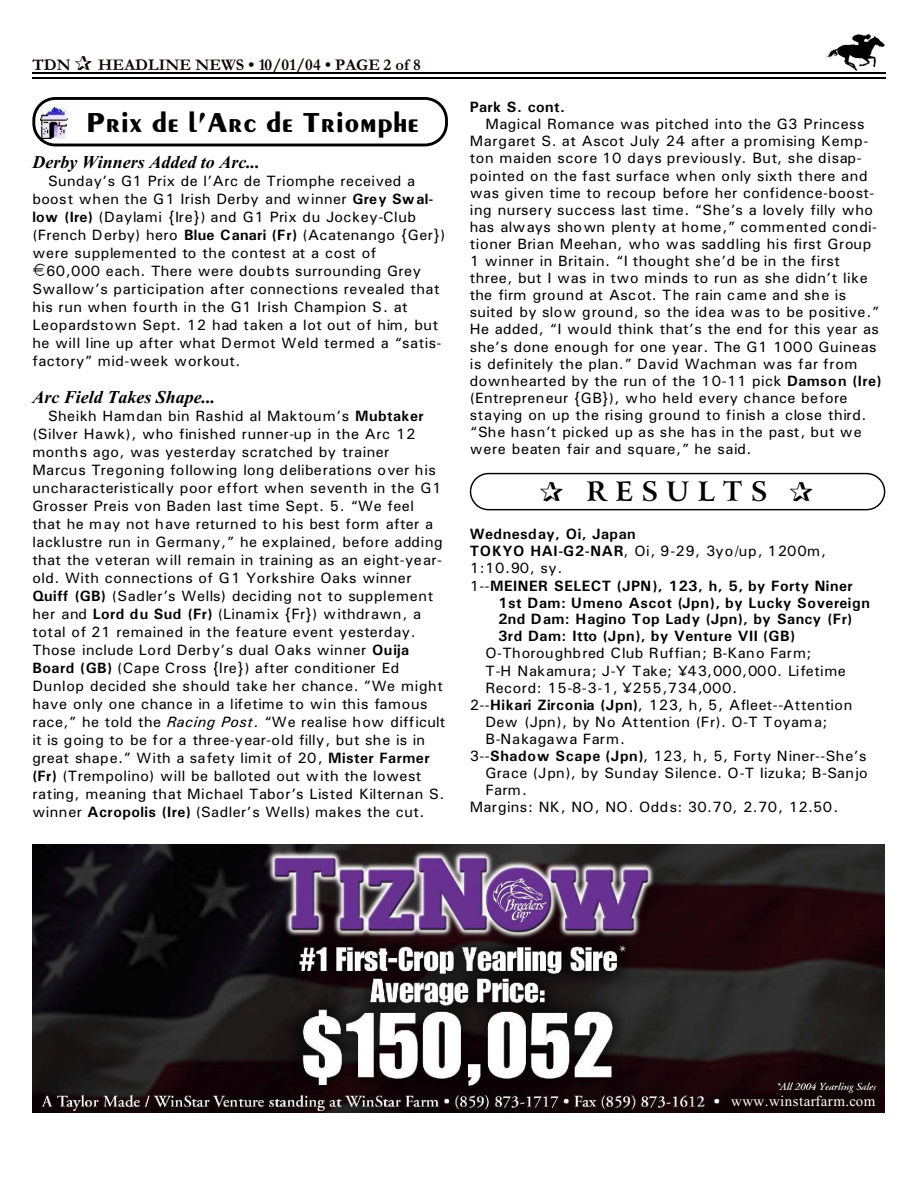
<style>
.page{position:relative;width:918px;height:1188px;background:#fff}
.page>*{position:absolute;margin:0;border:0;box-sizing:border-box;transform-origin:0 0}
.t1{font:700 27px "Penoir";letter-spacing:.045em;color:#000}
.t2{font:700 27px "Arrus BT";letter-spacing:.295em;color:#000}
.t3{font:italic 700 18px "Times New Roman";color:#000}
.t4{font:700 16.5px "Garamond";letter-spacing:.005em;color:#0f0000}
.t5{font:15px/18px "Univers";letter-spacing:.03em;color:#000}
.t6{font:700 15px "Univers";letter-spacing:.03em;color:#000}
.t7{font:15px "Univers";letter-spacing:.06em;color:#000}
.t8{font:15px "Univers";letter-spacing:.01em;color:#000}
.t9{font:15px "Times New Roman";letter-spacing:.03em;color:#fff}
.s1{color:#001400}
.s2{font-weight:700}
.s3{font-style:italic}
.s4{font-weight:400}
</style>
<div class="page">
<img style="left:826px;top:34px;width:59px;height:36px">
<hr style="left:32px;top:72px;width:853px;height:1px;background:#000">
<hr style="left:32px;top:77px;width:853px;height:2px;background:#000">
<img style="left:32px;top:844px;width:852px;height:269px">
<div style="left:470px;top:473px;width:415px;height:37px;border:1px solid #000;border-radius:18px"></div>
<img style="left:41px;top:107px;width:27px;height:32px">
<div style="left:32px;top:97px;width:416px;height:49px;border:3px solid #000;border-radius:22px"></div>
<p class="t4" style="left:32px;top:59px;width:40px">TDN</p>
<p class="t4" style="left:98px;top:59px;width:324px">HEADLINE NEWS • 10/01/04 • PAGE 2 of <span class="s1">8</span></p>
<h1 class="t1" style="left:88px;top:111px;width:333px">Prix de l’Arc de Triomphe</h1>
<p class="t3" style="left:32px;top:156px;width:229px">Derby Winners Added to Arc...</p>
<p class="t5" style="left:48px;top:173px;width:369px">Sunday’s G1 Prix de l’Arc de Triomphe received a</p>
<p class="t5" style="left:32px;top:191px;width:403px">boost when the G1 Irish Derby and winner <span class="s2">Grey Swal-</span></p>
<p class="t5" style="left:32px;top:209px;width:385px"><span class="s2">low (Ire)</span> (Daylami {Ire}) and G1 Prix du Jockey-Club</p>
<p class="t5" style="left:32px;top:227px;width:415px">(French Derby) hero <span class="s2">Blue Canari (Fr)</span> (Acatenango {Ger})</p>
<p class="t5" style="left:32px;top:245px;width:346px">were supplemented to the contest at a cost of</p>
<p class="t5" style="left:46px;top:263px;width:376px">60,000 each. There were doubts surrounding Grey</p>
<p class="t5" style="left:32px;top:281px;width:409px">Swallow’s participation after connections revealed that</p>
<p class="t5" style="left:32px;top:299px;width:377px">his run when fourth in the G1 Irish Champion S. at</p>
<p class="t5" style="left:32px;top:317px;width:407px">Leopardstown Sept. 12 had taken a lot out of him, but</p>
<p class="t5" style="left:32px;top:335px;width:411px">he will line up after what Dermot Weld termed a “satis-</p>
<p class="t5" style="left:32px;top:353px;width:210px">factory” mid-week workout.</p>
<p class="t3" style="left:32px;top:391px;width:185px">Arc Field Takes Shape...</p>
<p class="t5" style="left:32px;top:408px;width:415px;text-indent:16px">Sheikh Hamdan bin Rashid al Maktoum’s <span class="s2">Mubtaker </span>(Silver Hawk), who finished runner-up in the Arc 12 months ago, was yesterday scratched by trainer Marcus Tregoning following long deliberations over his uncharacteristically poor effort when seventh in the G1<br>Grosser Preis von Baden last time Sept. 5. “We feel that he may not have returned to his best form after a lacklustre run in Germany,” he explained, before adding that the veteran will remain in training as an eight-year&shy;old. With connections of G1 Yorkshire Oaks winner <span class="s2">Quiff (GB)</span> (Sadler’s Wells) deciding not to supplement her and <span class="s2">Lord du Sud (Fr)</span> (Linamix {Fr}) withdrawn, a total of 21 remained in the feature event yesterday.<br>Those include Lord Derby’s dual Oaks winner <span class="s2">Ouija Board (GB)</span> (Cape Cross {Ire}) after conditioner Ed Dunlop decided she should take her chance. ”We might have only one chance in a lifetime to win this famous race,” he told the <span class="s3">Racing Post</span>. “We realise how difficult it is going to be for a three-year-old filly, but she is in great shape.” With a safety limit of 20, <span class="s2">Mister Farmer (Fr)</span> (Trempolino) will be balloted out with the lowest rating, meaning that Michael Tabor’s Listed Kilternan S. winner <span class="s2">Acropolis (Ire)</span> (Sadler’s Wells) makes the cut.</p>
<p class="t6" style="left:470px;top:102px;width:97px">Park S. cont.</p>
<p class="t5" style="left:470px;top:117px;width:413px;line-height:17.1px;text-indent:16px">Magical Romance was pitched into the G3 Princess Margaret S. at Ascot July 24 after a promising Kemp&shy;ton maiden score 10 days previously. But, she disap&shy;pointed on the fast surface when only sixth there and was given time to recoup before her confidence-boost&shy;ing nursery success last time. “She’s a lovely filly who has always shown plenty at home,” commented condi&shy;tioner Brian Meehan, who was saddling his first Group 1 winner in Britain. “I thought she’d be in the first three, but I was in two minds to run as she didn’t like the firm ground at Ascot. The rain came and she is suited by slow ground, so the idea was to be positive.” He added, “I would think that’s the end for this year as she’s done enough for one year. The G1 1000 Guineas is definitely the plan.” David Wachman was far from downhearted by the run of the 10-11 pick <span class="s2">Damson (Ire) </span>(Entrepreneur {GB}), who held every chance before staying on up the rising ground to finish a close third. “She hasn’t picked up as she has in the past, but we were beaten fair and square,” he said.</p>
<h1 class="t2" style="left:587px;top:481px;width:183px">RESULTS</h1>
<p class="t6" style="left:470px;top:529px;width:167px">Wednesday, Oi, Japan</p>
<p class="t7" style="left:470px;top:546px;width:358px"><span class="s2">TOKYO HAI-G2-NAR</span>, Oi, 9-29, 3yo/up, 1200m,</p>
<p class="t5" style="left:470px;top:561px;width:94px">1:10.90, sy.</p>
<p class="t6" style="left:470px;top:580px;width:384px"><span class="s4">1--</span>MEINER SELECT (JPN), 123, h, 5, by Forty Niner</p>
<p class="t6" style="left:498px;top:597px;width:373px">1st Dam: Umeno Ascot (Jpn), by Lucky Sovereign</p>
<p class="t6" style="left:498px;top:614px;width:356px">2nd Dam: Hagino Top Lady (Jpn), by Sancy (Fr)</p>
<p class="t6" style="left:498px;top:631px;width:299px">3rd Dam: Itto (Jpn), by Venture VII (GB)</p>
<p class="t5" style="left:485px;top:646px;width:328px">O-Thoroughbred Club Ruffian; B-Kano Farm;</p>
<p class="t7" style="left:485px;top:665px;width:362px">T-H Nakamura; J-Y Take; ¥43,000,000. Lifetime</p>
<p class="t5" style="left:485px;top:680px;width:253px">Record: 15-8-3-1, ¥255,734,000.</p>
<p class="t5" style="left:470px;top:697px;width:384px">2--<span class="s2">Hikari Zirconia (Jpn)</span>, 123, h, 5, Afleet--Attention</p>
<p class="t5" style="left:485px;top:714px;width:343px">Dew (Jpn), by No Attention (Fr). O-T Toyama;</p>
<p class="t7" style="left:485px;top:734px;width:141px">B-Nakagawa Farm.</p>
<p class="t5" style="left:470px;top:748px;width:398px">3--<span class="s2">Shadow Scape (Jpn)</span>, 123, h, 5, Forty Niner--She’s</p>
<p class="t8" style="left:485px;top:768px;width:384px">Grace (Jpn), by Sunday Silence. O-T Iizuka; B-Sanjo</p>
<p class="t5" style="left:485px;top:782px;width:43px">Farm.</p>
<p class="t5" style="left:470px;top:800px;width:370px">Margins: NK, NO, NO. Odds: 30.70, 2.70, 12.50.</p>
<p class="t9" style="left:731px;top:1095px;width:146px">www.winstarfarm.com</p>
</div>
